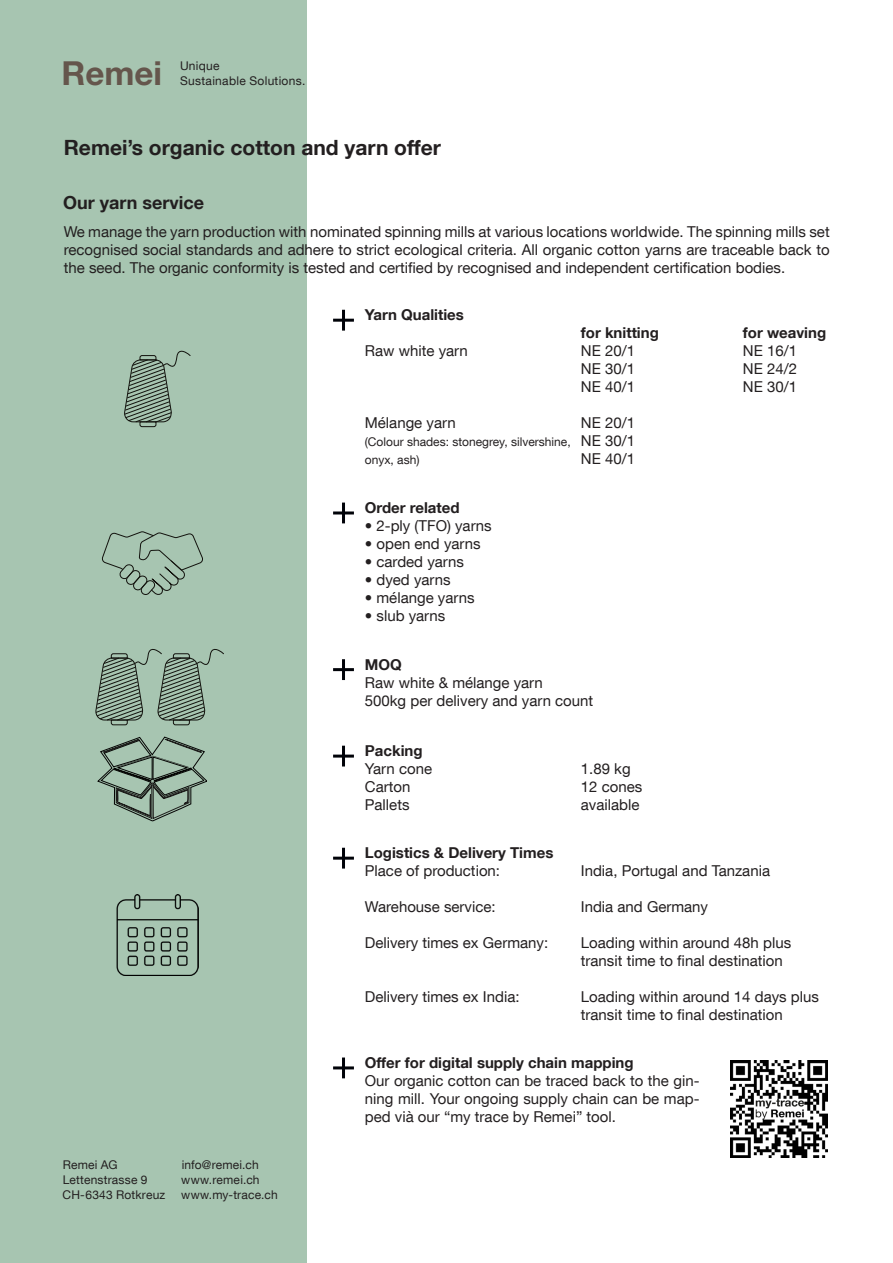
<style>
.page{position:relative;width:893px;height:1263px;background:#fff}
.page>*{position:absolute;margin:0;border:0;box-sizing:border-box;transform-origin:0 0}
.t1{font:700 33.15px "Helvetica Neue LT Std";color:#65564c}
.t2{font:700 21px "Helvetica Neue LT Com";color:#231f20}
.t3{font:700 18px "Helvetica Neue LT Com";color:#231f20}
.t4{font:15px/18px "Helvetica Neue LT Com";color:#231f20}
.t5{font:700 15px "Helvetica Neue LT Com";color:#231f20}
.t6{font:12px/15px "Helvetica Neue LT Com";letter-spacing:.015em;color:#231f20}
.s1{font-size:15px}
</style>
<div class="page">
<div style="left:0;top:0;width:306px;height:1263px;background:#a7c5b1"></div>
<hr style="left:342px;top:310px;width:3px;height:21px;background:#000208">
<hr style="left:333px;top:319px;width:21px;height:3px;background:#000208">
<hr style="left:342px;top:503px;width:3px;height:20px;background:#000208">
<hr style="left:333px;top:511px;width:21px;height:3px;background:#000208">
<hr style="left:342px;top:659px;width:3px;height:21px;background:#000208">
<hr style="left:333px;top:668px;width:21px;height:3px;background:#000208">
<hr style="left:342px;top:746px;width:3px;height:20px;background:#000208">
<hr style="left:333px;top:755px;width:21px;height:3px;background:#000208">
<hr style="left:342px;top:848px;width:3px;height:20px;background:#000208">
<hr style="left:333px;top:857px;width:21px;height:3px;background:#000208">
<hr style="left:342px;top:1057px;width:3px;height:21px;background:#000208">
<hr style="left:333px;top:1066px;width:21px;height:3px;background:#000208">
<img style="left:730px;top:1060px;width:98px;height:97px">
<img style="left:117px;top:894px;width:81px;height:81px">
<svg style="left:124px;top:350px;width:67px;height:77px"></svg>
<svg style="left:102px;top:531px;width:101px;height:64px"></svg>
<svg style="left:95px;top:649px;width:129px;height:76px"></svg>
<svg style="left:98px;top:737px;width:109px;height:84px"></svg>
<h1 class="t1" style="left:61px;top:53px;width:102px">Remei</h1>
<p class="t6" style="left:180px;top:58px;width:127px">Unique<br>Sustainable Solutions.</p>
<h2 class="t2" style="left:64px;top:135px;width:379px">Remei’s organic cotton and yarn offer</h2>
<p class="t3" style="left:63px;top:192px;width:143px">Our yarn service</p>
<p class="t4" style="left:64px;top:222px;width:767px;text-align:justify">We manage the yarn production with nominated spinning mills at various locations worldwide. The spinning mills set recognised social standards and adhere to strict ecological criteria. All organic cotton yarns are traceable back to the seed. The organic conformity is tested and certified by recognised and independent certification bodies.</p>
<p class="t5" style="left:365px;top:306px;width:101px">Yarn Qualities</p>
<p class="t5" style="left:581px;top:324px;width:80px">for knitting</p>
<p class="t5" style="left:743px;top:324px;width:85px">for weaving</p>
<p class="t4" style="left:365px;top:342px;width:105px">Raw white yarn</p>
<p class="t4" style="left:581px;top:342px;width:56px">NE 20/1</p>
<p class="t4" style="left:743px;top:342px;width:56px">NE 16/1</p>
<p class="t4" style="left:581px;top:360px;width:56px">NE 30/1</p>
<p class="t4" style="left:743px;top:360px;width:56px">NE 24/2</p>
<p class="t4" style="left:581px;top:378px;width:56px">NE 40/1</p>
<p class="t4" style="left:743px;top:378px;width:56px">NE 30/1</p>
<p class="t4" style="left:365px;top:414px;width:92px">Mélange yarn</p>
<p class="t4" style="left:581px;top:414px;width:56px">NE 20/1</p>
<p class="t6" style="left:365px;top:433px;width:272px;line-height:18px">(Colour shades: stonegrey, silvershine, <span class="s1">NE 30/1 </span>onyx, ash)</p>
<p class="t4" style="left:581px;top:450px;width:56px">NE 40/1</p>
<p class="t6" style="left:63px;top:1157px;width:104px">Remei AG<br>Lettenstrasse 9<br>CH-6343 Rotkreuz</p>
<p class="t6" style="left:181px;top:1157px;width:98px">info@remei.ch www.remei.ch www.my-trace.ch</p>
<p class="t5" style="left:365px;top:498px;width:96px">Order related</p>
<p class="t4" style="left:365px;top:517px;width:128px">• 2-ply (TFO) yarns</p>
<p class="t4" style="left:365px;top:535px;width:117px">• open end yarns</p>
<p class="t4" style="left:365px;top:553px;width:101px">• carded yarns</p>
<p class="t4" style="left:365px;top:571px;width:87px">• dyed yarns</p>
<p class="t4" style="left:365px;top:589px;width:111px">• mélange yarns</p>
<p class="t4" style="left:365px;top:607px;width:82px">• slub yarns</p>
<p class="t5" style="left:365px;top:655px;width:38px">MOQ</p>
<p class="t4" style="left:365px;top:673px;width:230px">Raw white &amp; mélange yarn<br>500kg per delivery and yarn count</p>
<p class="t5" style="left:365px;top:741px;width:59px">Packing</p>
<p class="t4" style="left:365px;top:760px;width:69px">Yarn cone</p>
<p class="t4" style="left:581px;top:760px;width:51px">1.89 kg</p>
<p class="t4" style="left:365px;top:778px;width:47px">Carton</p>
<p class="t4" style="left:581px;top:778px;width:63px">12 cones</p>
<p class="t4" style="left:365px;top:796px;width:46px">Pallets</p>
<p class="t4" style="left:581px;top:796px;width:60px">available</p>
<p class="t5" style="left:365px;top:844px;width:190px">Logistics &amp; Delivery Times</p>
<p class="t4" style="left:365px;top:862px;width:137px">Place of production:</p>
<p class="t4" style="left:581px;top:862px;width:191px">India, Portugal and Tanzania</p>
<p class="t4" style="left:365px;top:898px;width:132px">Warehouse service:</p>
<p class="t4" style="left:581px;top:898px;width:129px">India and Germany</p>
<p class="t4" style="left:365px;top:934px;width:185px">Delivery times ex Germany:</p>
<p class="t4" style="left:581px;top:934px;width:212px">Loading within around 48h plus transit time to final destination</p>
<p class="t4" style="left:365px;top:988px;width:156px">Delivery times ex India:</p>
<p class="t4" style="left:581px;top:988px;width:240px">Loading within around 14 days plus transit time to final destination</p>
<p class="t5" style="left:365px;top:1053px;width:270px">Offer for digital supply chain mapping</p>
<p class="t4" style="left:365px;top:1071px;width:336px;text-align:justify">Our organic cotton can be traced back to the gin&shy;ning mill. Your ongoing supply chain can be map&shy;ped vià our “my trace by Remei” tool.</p>
</div>
